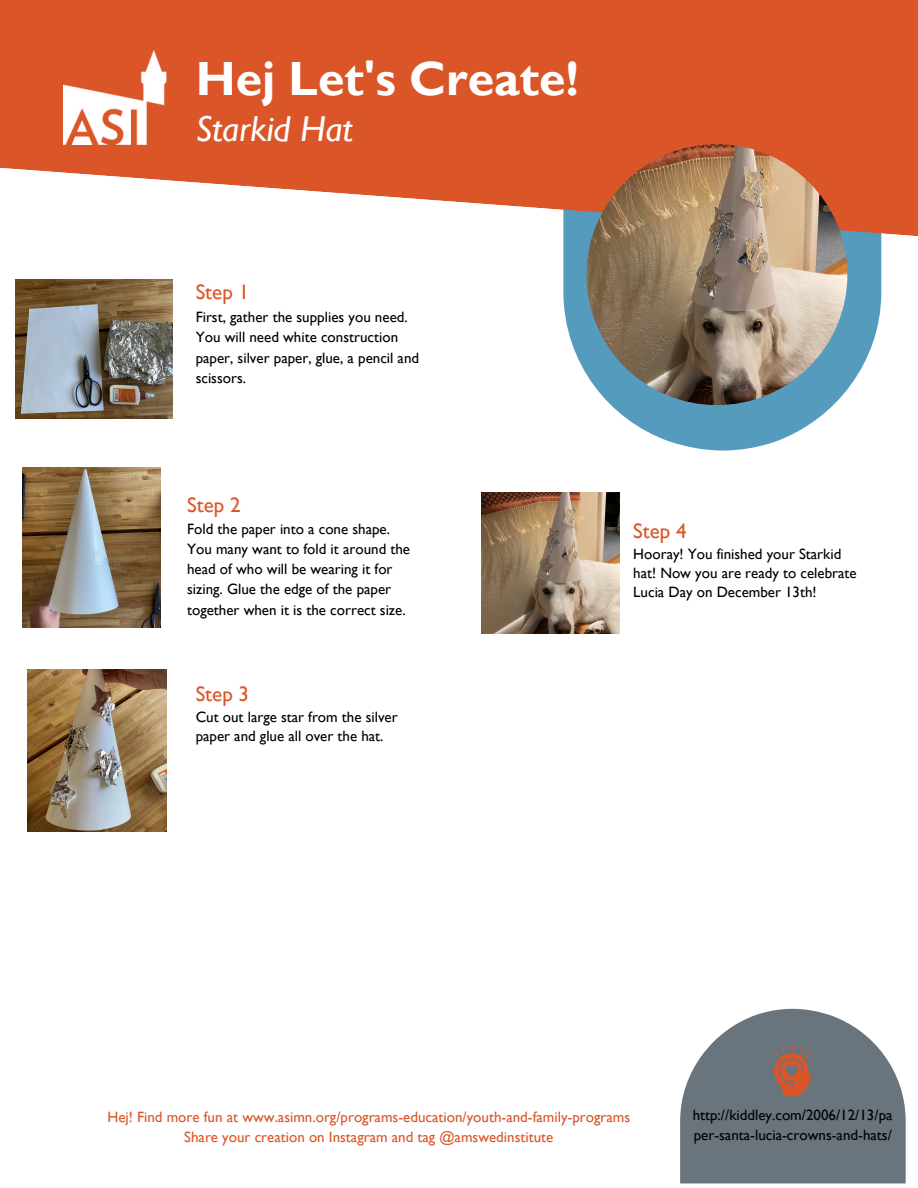
<style>
.page{position:relative;width:918px;height:1188px;background:#fff}
.page>*{position:absolute;margin:0;border:0;box-sizing:border-box;transform-origin:0 0}
.t1{font:700 48px "Gill Sans";color:#fff}
.t2{font:italic 36px "Gill Sans";color:#fff}
.t3{font:21px "Gill Sans";color:#da5528}
.t4{font:15px/20.2px "Gill Sans";color:#000}
.t5{font:15px/20.5px "Gill Sans";color:#da5528;text-align:center}
</style>
<div class="page">
<img style="left:16px;top:280px;width:156px;height:138px">
<img style="left:23px;top:468px;width:138px;height:159px">
<img style="left:28px;top:669px;width:138px;height:162px">
<svg style="left:563px;top:239px;width:318px;height:212px;fill:#559bbe"></svg>
<svg style="left:0;top:0;width:918px;height:239px;background:#de6e48"></svg>
<img style="left:481px;top:493px;width:139px;height:140px">
<img style="left:64px;top:51px;width:109px;height:93px">
<img style="left:587px;top:144px;width:260px;height:261px;border-radius:50%">
<svg style="left:680px;top:1009px;width:226px;height:174px;background:#82868c"></svg>
<h1 class="t1" style="left:196px;top:51px;width:384px">Hej Let's Create!</h1>
<h2 class="t2" style="left:196px;top:108px;width:158px">Starkid Hat</h2>
<h3 class="t3" style="left:196px;top:280px;width:55px">Step 1</h3>
<p class="t4" style="left:196px;top:307px;width:225px">First, gather the supplies you need.<br>You will need white construction paper, silver paper, glue, a pencil and scissors.</p>
<h3 class="t3" style="left:187px;top:492px;width:55px">Step 2</h3>
<p class="t4" style="left:187px;top:519px;width:225px">Fold the paper into a cone shape.<br>You many want to fold it around the head of who will be wearing it for sizing. Glue the edge of the paper together when it is the correct size.</p>
<h3 class="t3" style="left:196px;top:681px;width:55px">Step 3</h3>
<p class="t4" style="left:196px;top:707px;width:203px;line-height:19px">Cut out large star from the silver paper and glue all over the hat.</p>
<h3 class="t3" style="left:633px;top:518px;width:55px">Step 4</h3>
<p class="t4" style="left:633px;top:544px;width:225px;line-height:19px">Hooray! You finished your Starkid hat! Now you are ready to celebrate<br>Lucia Day on December 13th!</p>
<p class="t5" style="left:108px;top:1106px;width:524px">Hej! Find more fun at www.asimn.org/programs-education/youth-and-family-programs<br>Share your creation on Instagram and tag @amswedinstitute</p>
<p class="t4" style="left:693px;top:1105px;width:201px">http://kiddley.com/2006/12/13/pa per-santa-lucia-crowns-and-hats/</p>
</div>
